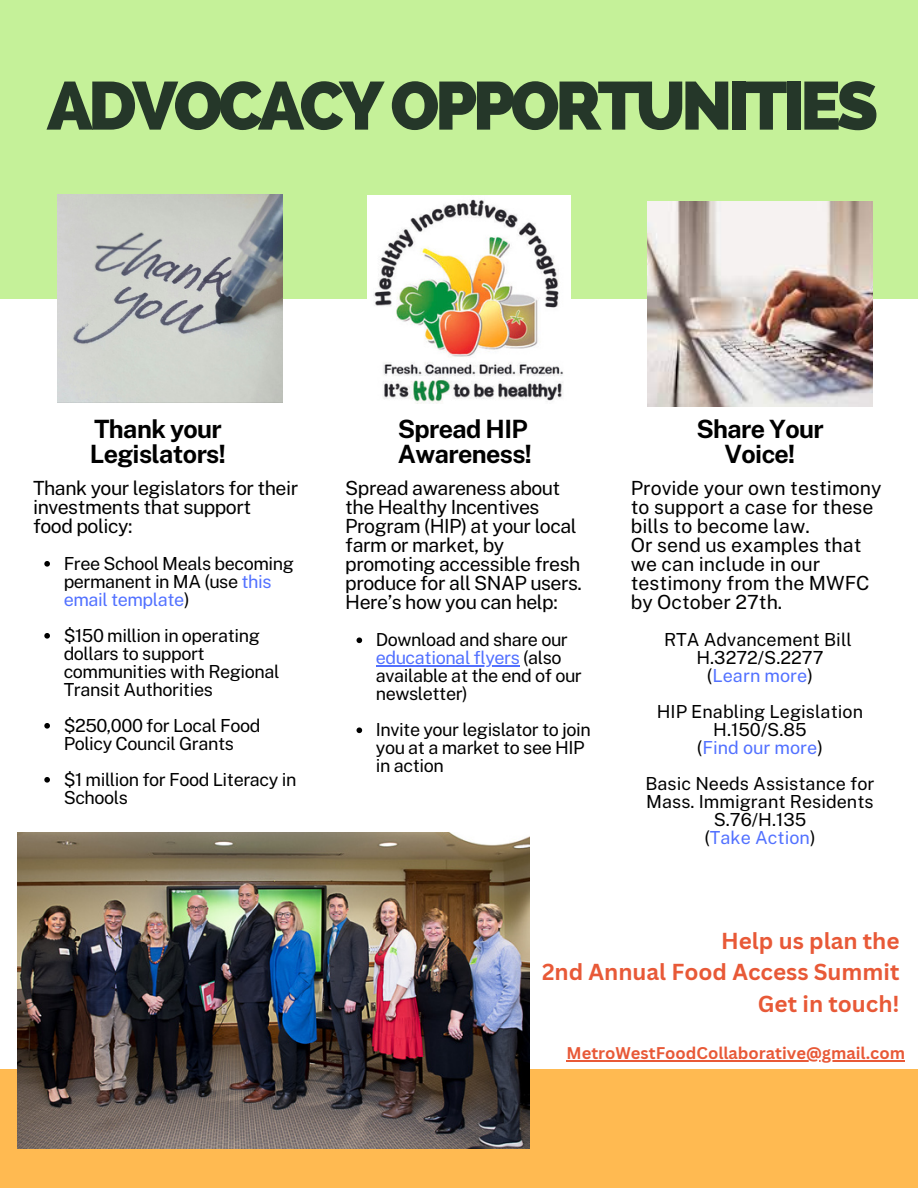
<style>
.page{position:relative;width:918px;height:1188px;background:#fff}
.page>*{position:absolute;margin:0;border:0;box-sizing:border-box;transform-origin:0 0}
.t1{font:800 67.8px "Raleway";letter-spacing:-.065em;color:#253729}
.t2{font:700 25.2px/24.8px "Public Sans";letter-spacing:-.025em;color:#000}
.t3{font:700 22.5px "Canva Sans";color:#e85937}
.t4{font:19.5px/19.2px "Public Sans";letter-spacing:-.025em;color:#000}
.t5{font:19.5px/19.2px "Public Sans";color:#000}
.t6{font:18px/18px "Public Sans";letter-spacing:-.025em;color:#000}
.t7{font:18px/18px "Public Sans";color:#000}
.t8{font:18px "Public Sans";color:#5271ff}
.t9{font:700 16.5px "Canva Sans";color:#e85937}
.s1{color:#5271ff}
.s2{color:#000}
</style>
<div class="page">
<div style="left:0;top:0;width:918px;height:298px;background:#c5f199"></div>
<div style="left:0;top:1069px;width:918px;height:119px;background:#ffba51"></div>
<img style="left:58px;top:194px;width:225px;height:208px">
<img style="left:368px;top:195px;width:202px;height:208px">
<img style="left:17px;top:833px;width:513px;height:316px">
<img style="left:648px;top:201px;width:225px;height:206px">
<svg style="left:44px;top:561px;width:6px;height:6px"></svg>
<svg style="left:44px;top:633px;width:6px;height:6px"></svg>
<svg style="left:44px;top:723px;width:6px;height:6px"></svg>
<svg style="left:44px;top:777px;width:6px;height:6px"></svg>
<svg style="left:357px;top:637px;width:5px;height:6px"></svg>
<hr style="left:376px;top:666px;width:144px;height:1px;background:#5271ff">
<svg style="left:357px;top:727px;width:5px;height:6px"></svg>
<hr style="left:567px;top:1060px;width:338px;height:1px;background:#e85937">
<p class="t1" style="left:47px;top:66px;width:833px">ADVOCACY OPPORTUNITIES</p>
<p class="t2" style="left:90px;top:416px;width:138px">Thank your<br>Legislators!</p>
<p class="t4" style="left:33px;top:478px;width:267px">Thank your legislators for their investments that support</p>
<p class="t4" style="left:33px;top:516px;width:101px">food policy:</p>
<p class="t6" style="left:64px;top:554px;width:232px">Free School Meals becoming permanent in MA (use <span class="s1">this email template</span>)</p>
<p class="t6" style="left:64px;top:626px;width:217px">$150 million in operating dollars to support communities with Regional<br>Transit Authorities</p>
<p class="t6" style="left:64px;top:716px;width:198px">$250,000 for Local Food<br>Policy Council Grants</p>
<p class="t6" style="left:64px;top:770px;width:234px">$1 million for Food Literacy in<br>Schools</p>
<p class="t2" style="left:398px;top:417px;width:136px">Spread HIP<br>Awareness!</p>
<p class="t4" style="left:345px;top:478px;width:238px">Spread awareness about the Healthy Incentives<br>Program (HIP) at your local farm or market, by promoting accessible fresh produce for all SNAP users.</p>
<p class="t4" style="left:345px;top:593px;width:214px">Here’s how you can help:</p>
<p class="t6" style="left:376px;top:631px;width:208px">Download and share our <span class="s1">educational flyers</span> (also available at the end of our newsletter)</p>
<p class="t6" style="left:376px;top:721px;width:216px">Invite your legislator to join you at a market to see HIP in action</p>
<p class="t2" style="left:696px;top:416px;width:129px;text-align:center">Share Your<br>Voice!</p>
<p class="t5" style="left:631px;top:478px;width:252px">Provide your own testimony to support a case for these bills to become law.</p>
<p class="t5" style="left:631px;top:535px;width:232px">Or send us examples that we can include in our</p>
<p class="t5" style="left:631px;top:574px;width:240px">testimony from the MWFC</p>
<p class="t5" style="left:631px;top:593px;width:153px">by October 27th.</p>
<p class="t7" style="left:664px;top:631px;width:189px">RTA Advancement Bill</p>
<p class="t7" style="left:696px;top:649px;width:129px">H.3272/S.2277</p>
<p class="t8" style="left:707px;top:665px;width:108px"><span class="s2">(</span>Learn more<span class="s2">)</span></p>
<p class="t7" style="left:657px;top:703px;width:208px">HIP Enabling Legislation</p>
<p class="t6" style="left:713px;top:721px;width:95px">H.150/S.85</p>
<p class="t8" style="left:697px;top:737px;width:128px"><span class="s2">(</span>Find our more<span class="s2">)</span></p>
<p class="t7" style="left:645px;top:775px;width:231px">Basic Needs Assistance for<br>Mass. Immigrant Residents</p>
<p class="t6" style="left:714px;top:811px;width:94px">S.76/H.135</p>
<p class="t8" style="left:704px;top:827px;width:113px"><span class="s2">(</span>Take Action<span class="s2">)</span></p>
<p class="t3" style="left:721px;top:925px;width:180px">Help us plan the</p>
<p class="t3" style="left:542px;top:956px;width:359px">2nd Annual Food Access Summit</p>
<p class="t3" style="left:758px;top:988px;width:143px">Get in touch!</p>
<p class="t9" style="left:567px;top:1042px;width:340px">MetroWestFoodCollaborative@gmail.com</p>
</div>
